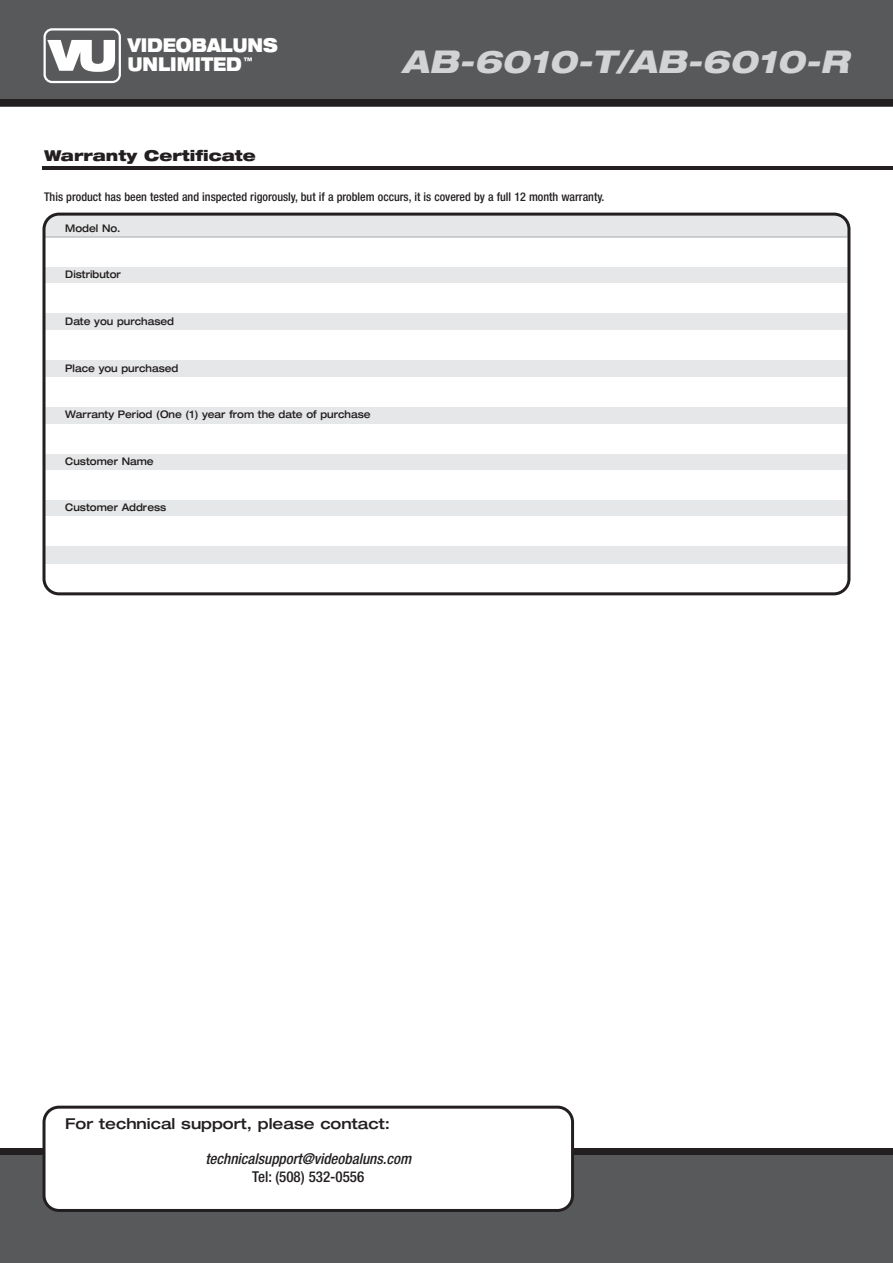
<style>
.page{position:relative;width:893px;height:1263px;background:#fff}
.page>*{position:absolute;margin:0;border:0;box-sizing:border-box;transform-origin:0 0}
.t1{font:italic 800 expanded 31.5px "Helvetica Neue";color:#d1d3d4}
.t2{font:900 expanded 19.2px/19.2px "Helvetica Neue";color:#fff;scale:.8 1}
.t3{font:500 expanded 15px "Helvetica Neue";color:#231f20}
.t4{font:italic 500 condensed 15px "Helvetica Neue";color:#231f20}
.t5{font:900 expanded 15px "Helvetica Neue";color:#231f20}
.t6{font:500 condensed 15px "Helvetica Neue";color:#231f20}
.t7{font:500 condensed 12px "Helvetica Neue";color:#231f20}
.t8{font:500 expanded 10.5px "Helvetica Neue";color:#231f20;scale:.9 1}
</style>
<div class="page">
<div style="left:0;top:0;width:893px;height:106px;background:#58595b"></div>
<div style="left:0;top:100px;width:893px;height:6px;background:#231f20"></div>
<div style="left:0;top:1148px;width:893px;height:115px;background:#58595b"></div>
<div style="left:0;top:1148px;width:893px;height:7px;background:#231f20"></div>
<svg style="left:44px;top:28px;width:77px;height:55px"></svg>
<svg style="left:43px;top:1106px;width:531px;height:106px"></svg>
<hr style="left:43px;top:167px;width:850px;height:3px;background:#231f20">
<svg style="left:43px;top:213px;width:807px;height:382px"></svg>
<h2 class="t2" style="left:128px;top:37px;width:189px">VIDEOBALUNS<br>UNLIMITED<sup>™</sup></h2>
<h3 class="t5" style="left:44px;top:150px;width:213px">Warranty Certificate</h3>
<h1 class="t1" style="left:402px;top:50px;width:455px">AB-6010-T/AB-6010-R</h1>
<p class="t7" style="left:44px;top:193px;width:562px">This product has been tested and inspected rigorously, but if a problem occurs, it is covered by a full 12 month warranty.</p>
<p class="t8" style="left:65px;top:224px;width:63px">Model No.</p>
<p class="t8" style="left:65px;top:271px;width:63px">Distributor</p>
<p class="t8" style="left:65px;top:317px;width:122px">Date you purchased</p>
<p class="t8" style="left:65px;top:364px;width:127px">Place you purchased</p>
<p class="t8" style="left:65px;top:410px;width:341px">Warranty Period (One (1) year from the date of purchase</p>
<p class="t8" style="left:65px;top:457px;width:100px">Customer Name</p>
<p class="t8" style="left:65px;top:504px;width:114px">Customer Address</p>
<h3 class="t3" style="left:65px;top:1118px;width:326px">For technical support, please contact:</h3>
<h3 class="t4" style="left:205px;top:1154px;width:210px">technicalsupport@videobaluns.com</h3>
<h3 class="t6" style="left:252px;top:1172px;width:114px">Tel: (508) 532-0556</h3>
</div>
